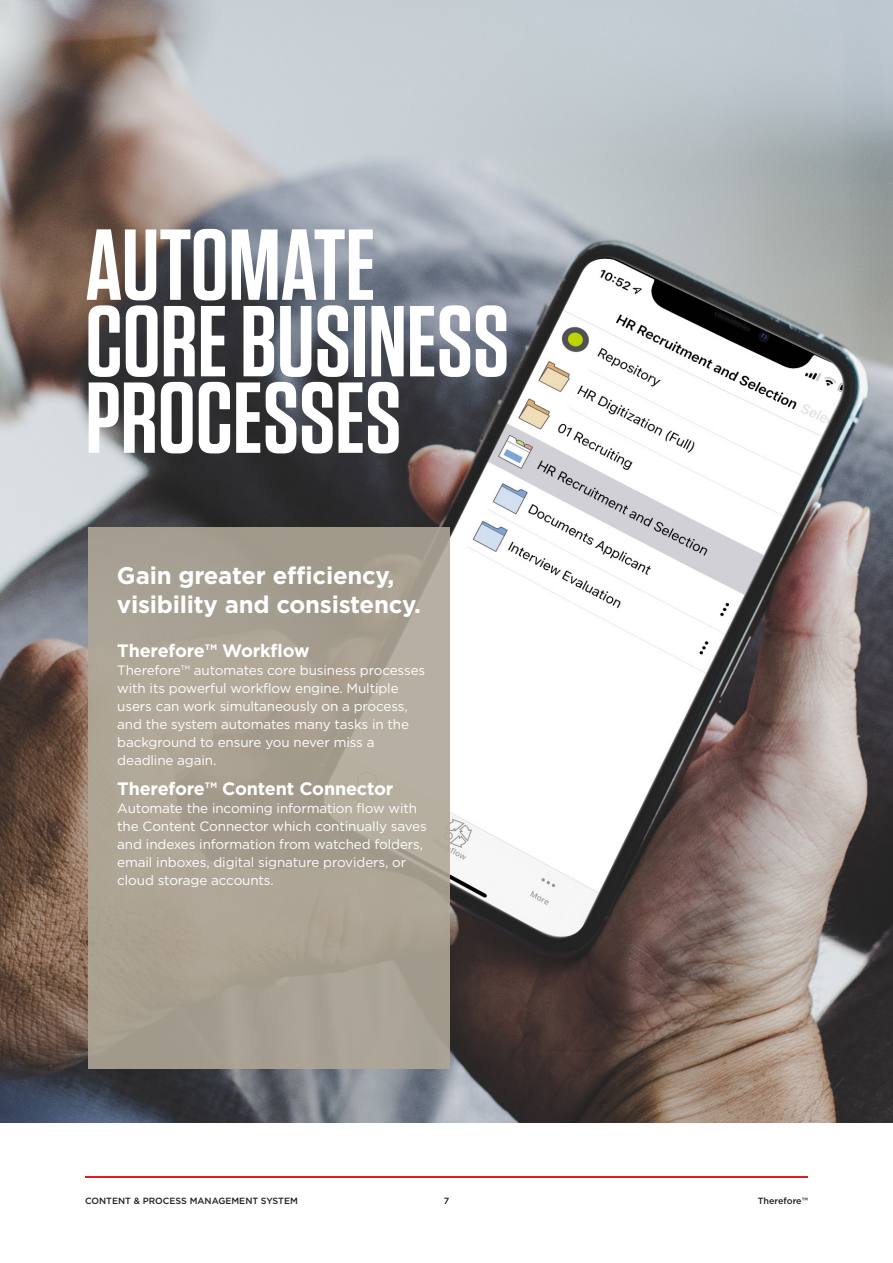
<style>
.page{position:relative;width:893px;height:1263px;background:#fff}
.page>*{position:absolute;margin:0;border:0;box-sizing:border-box;transform-origin:0 0}
.t1{font:600 100.5px/76.5px "Tungsten";color:#fff}
.Body{font:700 24px/28.8px "Gotham";letter-spacing:-.01em;color:#fff}
.Body-2{font:700 18px "Gotham";letter-spacing:-.01em;color:#fff}
.Body-3{font:13.5px/18px "Gotham";letter-spacing:-.01em;color:#fff}
.t2{font:500 9px "Gotham";color:#231f20}
</style>
<div class="page">
<hr style="left:85px;top:1176px;width:723px;height:2px;background:#e21a21">
<img style="left:0;top:0;width:893px;height:1123px">
<div style="left:88px;top:528px;width:362px;height:541px;background:#afa797"></div>
<p class="t1" style="left:85px;top:229px;width:425px">AUTOMATE<br>CORE BUSINESS<br>PROCESSES</p>
<p class="Body" style="left:117px;top:561px;width:306px">Gain greater efficiency, visibility and consistency.</p>
<p class="Body-2" style="left:117px;top:638px;width:194px">Therefore™ Workflow</p>
<p class="Body-3" style="left:117px;top:661px;width:309px">Therefore™ automates core business processes with its powerful workflow engine. Multiple users can work simultaneously on a process, and the system automates many tasks in the background to ensure you never miss a deadline again.</p>
<p class="Body-2" style="left:117px;top:776px;width:278px">Therefore™ Content Connector</p>
<p class="Body-3" style="left:117px;top:799px;width:311px">Automate the incoming information flow with the Content Connector which continually saves and indexes information from watched folders, email inboxes, digital signature providers, or cloud storage accounts.</p>
<p class="t2" style="left:85px;top:1195px;width:214px">CONTENT &amp; PROCESS MANAGEMENT SYSTEM</p>
<p class="t2" style="left:444px;top:1195px;width:7px">7</p>
<p class="t2" style="left:758px;top:1195px;width:52px">Therefore™</p>
</div>
